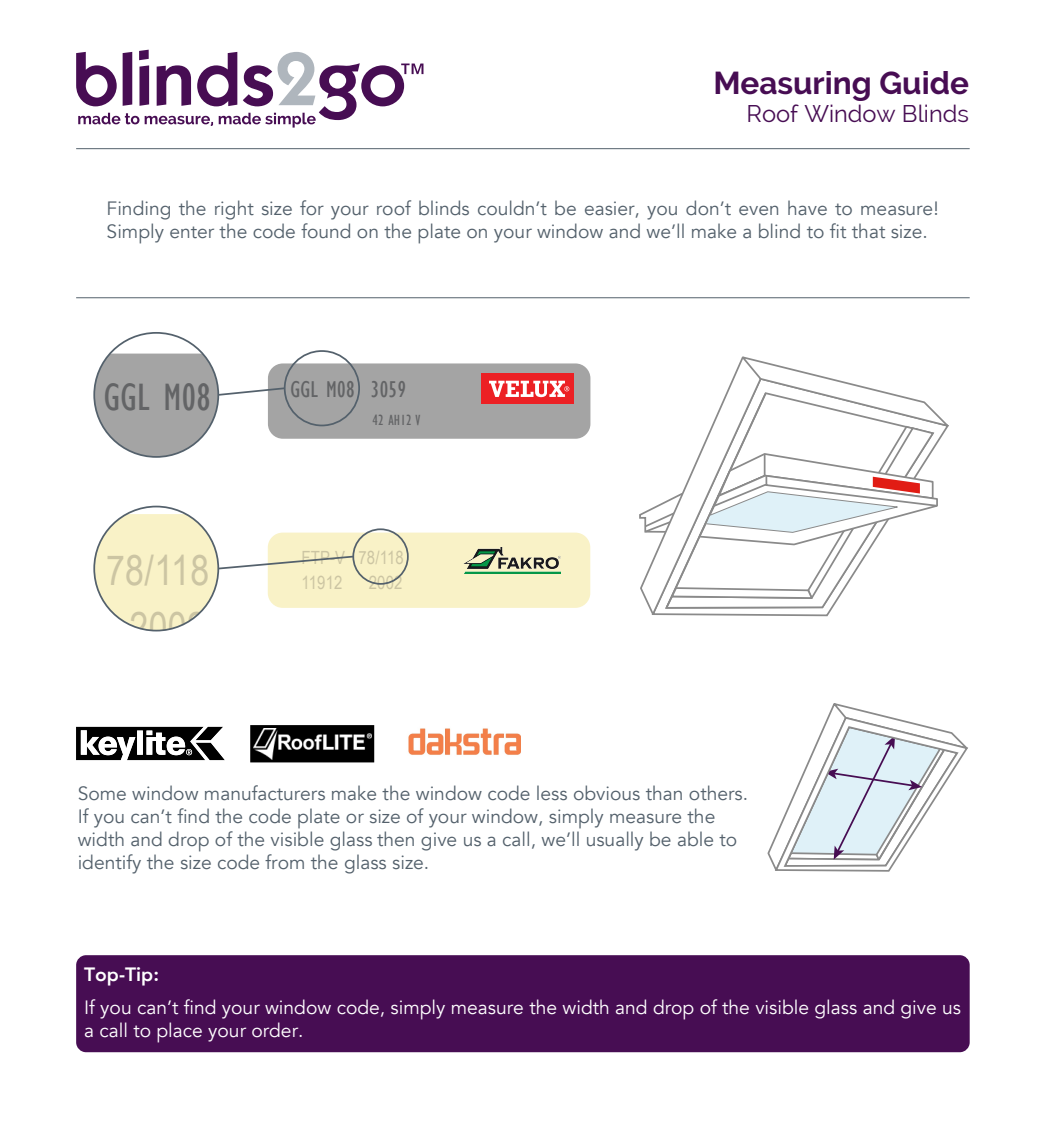
<style>
.page{position:relative;width:1042px;height:1145px;background:#fff}
.page>*{position:absolute;margin:0;border:0;box-sizing:border-box;transform-origin:0 0}
.t1{font:41.3px "Arial Narrow";letter-spacing:.01em;color:#ccc5a3}
.t2{font:condensed 39.2px "Gill Sans";letter-spacing:.01em;color:#636466}
.t3{font:700 31.5px "Raleway";color:#470d53}
.t4{font:23.62px "Raleway";color:#470d53}
.t5{font:condensed 23.45px "Gill Sans";letter-spacing:.01em;color:#636466}
.t6{font:19.25px/23.1px "Avenir";color:#54616c}
.t7{font:19.25px/23.1px "Avenir";color:#fff}
.t8{font:800 19.25px "Avenir";color:#fff}
.t9{font:18.2px "Arial Narrow";letter-spacing:.01em;color:#ccc5a3}
.t10{font:condensed 15.22px "Gill Sans";letter-spacing:.01em;color:#636466}
</style>
<div class="page">
<hr style="left:76px;top:297px;width:893px;height:1px;background:#54616c">
<svg style="left:650px;top:356px;width:299px;height:261px"></svg>
<svg style="left:639px;top:391px;width:300px;height:219px"></svg>
<div style="left:268px;top:363px;width:322px;height:76px;background:#a4a4a4;border-radius:15px"></div>
<div style="left:481px;top:373px;width:92px;height:31px;background:#ec2024"></div>
<svg style="left:489px;top:381px;width:80px;height:16px"></svg>
<div style="left:284px;top:350px;width:76px;height:76px;border:2px solid #54616c;border-radius:50%"></div>
<svg style="left:94px;top:353px;width:193px;height:104px"></svg>
<div style="left:268px;top:532px;width:322px;height:76px;background:#f9f2c7;border-radius:15px"></div>
<img style="left:464px;top:547px;width:96px;height:26px">
<div style="left:352px;top:528px;width:57px;height:57px;border:2px solid #54616c;border-radius:50%"></div>
<svg style="left:94px;top:514px;width:261px;height:116px"></svg>
<div style="left:76px;top:955px;width:893px;height:97px;background:#470d53;border-radius:10px"></div>
<svg style="left:767px;top:703px;width:201px;height:169px"></svg>
<img style="left:408px;top:728px;width:113px;height:27px">
<img style="left:76px;top:726px;width:149px;height:35px">
<svg style="left:250px;top:725px;width:124px;height:37px"></svg>
<img style="left:253px;top:728px;width:118px;height:31px">
<hr style="left:76px;top:148px;width:893px;height:1px;background:#54616c">
<svg style="left:76px;top:50px;width:347px;height:78px"></svg>
<h3 class="t3" style="left:713px;top:65px;width:257px">Measuring Guide</h3>
<p class="t4" style="left:746px;top:100px;width:224px">Roof Window Blinds</p>
<p class="t6" style="left:107px;top:197px;width:833px">Finding the right size for your roof blinds couldn’t be easier, you don’t even have to measure!<br>Simply enter the code found on the plate on your window and we’ll make a blind to fit that size.</p>
<p class="t5" style="left:290px;top:375px;width:117px">GGL M08 3059</p>
<p class="t10" style="left:372px;top:411px;width:49px">42 AH12 V</p>
<h2 class="t2" style="left:104px;top:374px;width:194px">GGL M08 3059</h2>
<h1 class="t1" style="left:-2px;top:540px;width:213px">TP-V 78/118</h1>
<h1 class="t1" style="left:129px;top:596px;width:78px">2002</h1>
<p class="t9" style="left:301px;top:544px;width:104px">FTP-V 78/118</p>
<p class="t9" style="left:301px;top:569px;width:43px">11912</p>
<p class="t9" style="left:369px;top:569px;width:35px">2002</p>
<p class="t6" style="left:78px;top:782px;width:672px">Some window manufacturers make the window code less obvious than others.<br>If you can’t find the code plate or size of your window, simply measure the width and drop of the visible glass then give us a call, we’ll usually be able to identify the size code from the glass size.</p>
<p class="t8" style="left:84px;top:959px;width:76px">Top-Tip:</p>
<p class="t7" style="left:84px;top:996px;width:878px">If you can’t find your window code, simply measure the width and drop of the visible glass and give us a call to place your order.</p>
</div>
